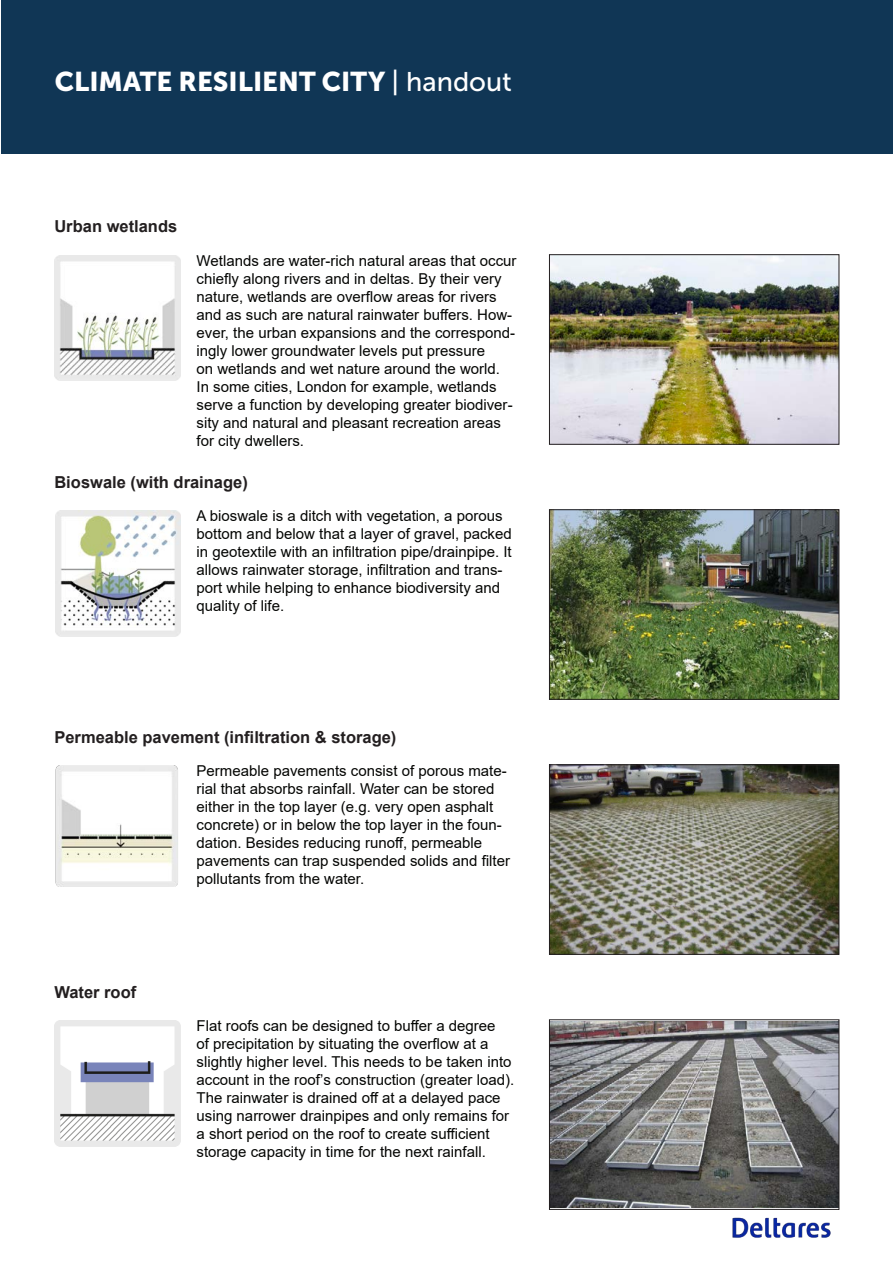
<style>
.page{position:relative;width:893px;height:1263px;background:#fff}
.page>*{position:absolute;margin:0;border:0;box-sizing:border-box;transform-origin:0 0}
.t1{font:27px "Museo Sans 900";color:#fff}
.t2{font:700 16.5px "Arial";color:#231f20}
.t3{font:15px/18px "Arial";color:#040503}
.s1{font-family:"Museo Sans 500"}
</style>
<div class="page">
<div style="left:2px;top:1px;width:891px;height:153px;background:#103655"></div>
<img style="left:723px;top:1209px;width:116px;height:29px">
<img style="left:551px;top:256px;width:286px;height:186px">
<div style="left:549px;top:254px;width:290px;height:190px;border:1px solid #231f20"></div>
<img style="left:551px;top:511px;width:286px;height:186px">
<div style="left:549px;top:509px;width:290px;height:190px;border:1px solid #231f20"></div>
<img style="left:551px;top:766px;width:286px;height:186px">
<div style="left:549px;top:764px;width:290px;height:190px;border:1px solid #231f20"></div>
<img style="left:551px;top:1022px;width:286px;height:185px">
<div style="left:549px;top:1019px;width:290px;height:190px;border:1px solid #231f20"></div>
<img style="left:55px;top:510px;width:126px;height:126px">
<img style="left:55px;top:255px;width:125px;height:126px">
<img style="left:55px;top:1020px;width:125px;height:126px">
<img style="left:55px;top:765px;width:123px;height:121px">
<h1 class="t1" style="left:55px;top:66px;width:459px">CLIMATE RESILIENT CITY <span class="s1">| handout</span></h1>
<p class="t2" style="left:54px;top:215px;width:124px">Urban wetlands</p>
<p class="t3" style="left:197px;top:251px;width:321px">Wetlands are water-rich natural areas that occur chiefly along rivers and in deltas. By their very nature, wetlands are overflow areas for rivers and as such are natural rainwater buffers. How&shy;ever, the urban expansions and the correspond&shy;ingly lower groundwater levels put pressure<br>on wetlands and wet nature around the world.<br>In some cities, London for example, wetlands serve a function by developing greater biodiver&shy;sity and natural and pleasant recreation areas for city dwellers.</p>
<p class="t2" style="left:54px;top:470px;width:195px">Bioswale (with drainage)</p>
<p class="t3" style="left:197px;top:506px;width:317px">A bioswale is a ditch with vegetation, a porous bottom and below that a layer of gravel, packed in geotextile with an infiltration pipe/drainpipe. It allows rainwater storage, infiltration and trans&shy;port while helping to enhance biodiversity and quality of life.</p>
<p class="t2" style="left:54px;top:725px;width:343px">Permeable pavement (infiltration &amp; storage)</p>
<p class="t3" style="left:197px;top:761px;width:315px">Permeable pavements consist of porous mate&shy;rial that absorbs rainfall. Water can be stored either in the top layer (e.g. very open asphalt concrete) or in below the top layer in the foun&shy;dation. Besides reducing runoff, permeable pavements can trap suspended solids and filter pollutants from the water.</p>
<p class="t2" style="left:54px;top:980px;width:83px">Water roof</p>
<p class="t3" style="left:197px;top:1016px;width:319px">Flat roofs can be designed to buffer a degree<br>of precipitation by situating the overflow at a slightly higher level. This needs to be taken into account in the roof’s construction (greater load).<br>The rainwater is drained off at a delayed pace using narrower drainpipes and only remains for a short period on the roof to create sufficient storage capacity in time for the next rainfall.</p>
</div>
